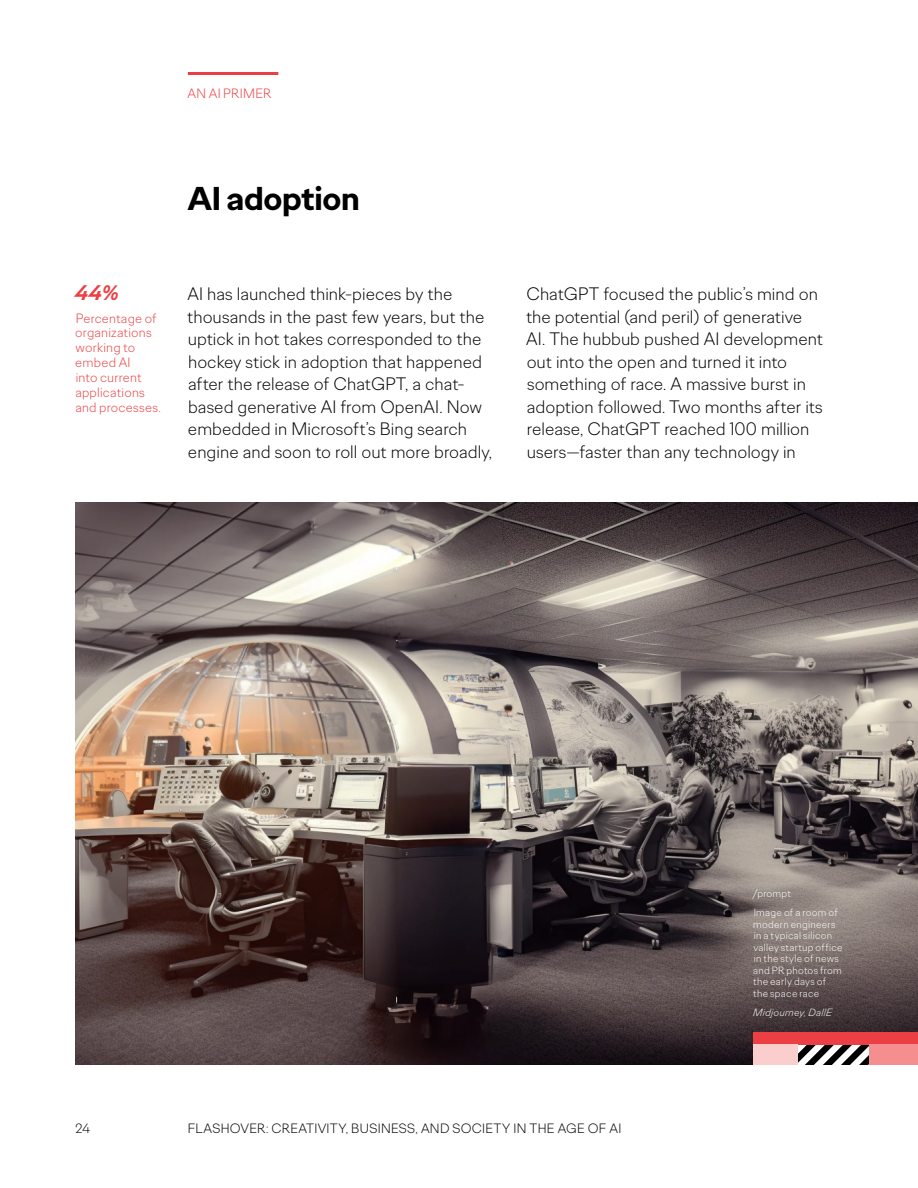
<style>
.page{position:relative;width:918px;height:1188px;background:#fff}
.page>*{position:absolute;margin:0;border:0;box-sizing:border-box;transform-origin:0 0}
.t1{font:700 33px "Ogilvy Sans";letter-spacing:-.01em;color:#000}
.t2{font:italic 700 21px "Ogilvy Sans";color:#eb3f43}
.t3{font:300 18px/22.5px "Ogilvy Sans";color:#000}
.t4{font:300 13.5px/14.9px "Ogilvy Sans";letter-spacing:.015em;color:#eb3f43}
.t5{font:300 13.5px "Ogilvy Sans";letter-spacing:.02em;color:#000}
.t6{font:300 10.5px/11.6px "Ogilvy Sans";letter-spacing:.025em;color:#fff}
.t7{font:italic 300 10.5px "Ogilvy Sans";letter-spacing:.03em;color:#fff}
</style>
<div class="page">
<img style="left:75px;top:502px;width:843px;height:563px">
<hr style="left:188px;top:72px;width:90px;height:3px;background:#eb3f43">
<svg style="left:798px;top:1045px;width:72px;height:20px"></svg>
<div style="left:753px;top:1032px;width:45px;height:13px;background:#eb3f43"></div>
<div style="left:798px;top:1032px;width:72px;height:13px;background:#eb3f43"></div>
<div style="left:870px;top:1032px;width:48px;height:13px;background:#eb3f43"></div>
<div style="left:870px;top:1045px;width:48px;height:20px;background:#f58e8f"></div>
<div style="left:753px;top:1045px;width:45px;height:20px;background:#fbcece"></div>
<p class="t4" style="left:188px;top:85px;width:85px">AN AI PRIMER</p>
<h1 class="t1" style="left:187px;top:177px;width:174px">AI adoption</h1>
<p class="t2" style="left:74px;top:279px;width:46px">44%</p>
<p class="t4" style="left:75px;top:310px;width:87px">Percentage of organizations working to embed AI<br>into current applications and processes.</p>
<p class="t3" style="left:187px;top:282px;width:306px">AI has launched think-pieces by the thousands in the past few years, but the uptick in hot takes corresponded to the hockey stick in adoption that happened after the release of ChatGPT, a chat&shy;based generative AI from OpenAI. Now embedded in Microsoft’s Bing search engine and soon to roll out more broadly,</p>
<p class="t3" style="left:526px;top:282px;width:298px">ChatGPT focused the public’s mind on the potential (and peril) of generative AI. The hubbub pushed AI development out into the open and turned it into something of race. A massive burst in adoption followed. Two months after its release, ChatGPT reached 100 million users—faster than any technology in</p>
<p class="t6" style="left:753px;top:884px;width:86px;line-height:19px">/prompt<br>Image of a room of</p>
<p class="t6" style="left:753px;top:918px;width:91px">modern engineers in a typical silicon valley startup office in the style of news and PR photos from the early days of the space race</p>
<p class="t7" style="left:753px;top:1006px;width:80px">Midjourney, DallE</p>
<p class="t5" style="left:75px;top:1119px;width:16px">24</p>
<p class="t5" style="left:188px;top:1119px;width:435px">FLASHOVER: CREATIVITY, BUSINESS, AND SOCIETY IN THE AGE OF AI</p>
</div>
